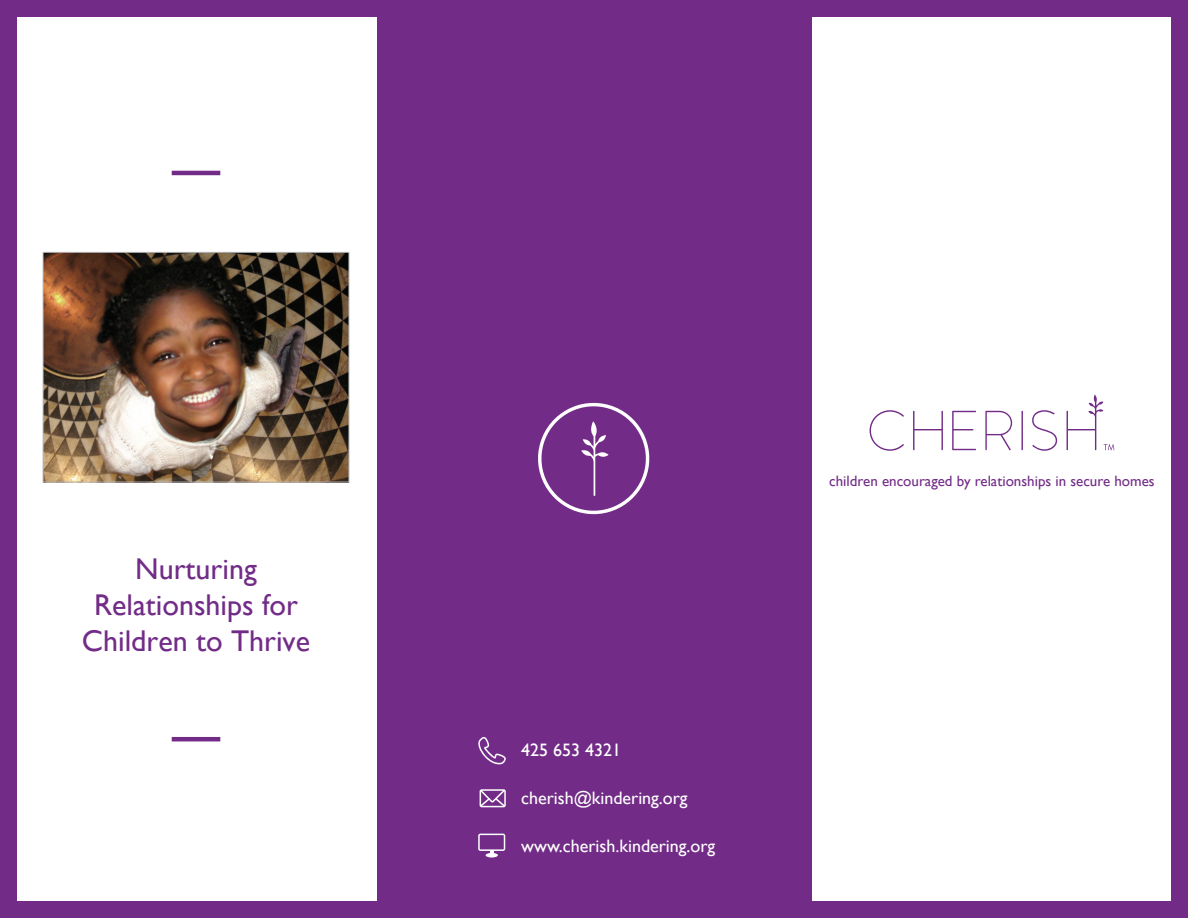
<style>
.page{position:relative;width:1188px;height:918px;background:#fff}
.page>*{position:absolute;margin:0;border:0;box-sizing:border-box;transform-origin:0 0}
.t1{font:30px/36px "Gill Sans";color:#722c87;text-align:center}
.t2{font:18px "Gill Sans";color:#fff}
.t3{font:15px "Gill Sans";color:#722c87}
.s1{font-family:"Minion Pro"}
</style>
<div class="page">
<div style="left:377px;top:0;width:434px;height:918px;background:#722c87"></div>
<div style="left:0;top:902px;width:1188px;height:16px;background:#722c87"></div>
<div style="left:1172px;top:0;width:16px;height:918px;background:#722c87"></div>
<div style="left:0;top:0;width:16px;height:918px;background:#722c87"></div>
<div style="left:0;top:0;width:1188px;height:16px;background:#722c87"></div>
<img style="left:45px;top:254px;width:302px;height:226px">
<div style="left:43px;top:252px;width:306px;height:230px;border:1px solid #b2b3b7"></div>
<svg style="left:538px;top:402px;width:112px;height:112px"></svg>
<svg style="left:870px;top:410px;width:34px;height:41px"></svg>
<svg style="left:913px;top:411px;width:30px;height:39px"></svg>
<svg style="left:952px;top:411px;width:24px;height:39px"></svg>
<svg style="left:985px;top:411px;width:27px;height:39px"></svg>
<hr style="left:1022px;top:411px;width:1px;height:39px;background:#722c87">
<svg style="left:1032px;top:410px;width:25px;height:41px"></svg>
<svg style="left:1067px;top:394px;width:47px;height:56px"></svg>
<hr style="left:172px;top:737px;width:48px;height:4px;background:#722c87">
<hr style="left:172px;top:171px;width:48px;height:4px;background:#722c87">
<svg style="left:478px;top:737px;width:28px;height:28px"></svg>
<svg style="left:480px;top:789px;width:26px;height:18px"></svg>
<svg style="left:478px;top:834px;width:27px;height:20px"></svg>
<div style="left:486px;top:853px;width:12px;height:5px;background:#fff;border-radius:50%"></div>
<p class="t1" style="left:82px;top:552px;width:230px">Nurturing<br>Relationships for<br>Children to Thrive</p>
<p class="t2" style="left:521px;top:740px;width:102px">425 653 4321</p>
<p class="t2" style="left:521px;top:787px;width:168px">cherish@kindering.org</p>
<p class="t2" style="left:521px;top:835px;width:196px">www.cherish<span class="s1">.</span>kindering.org</p>
<p class="t3" style="left:829px;top:472px;width:327px">children encouraged by relationships in secure homes</p>
</div>
